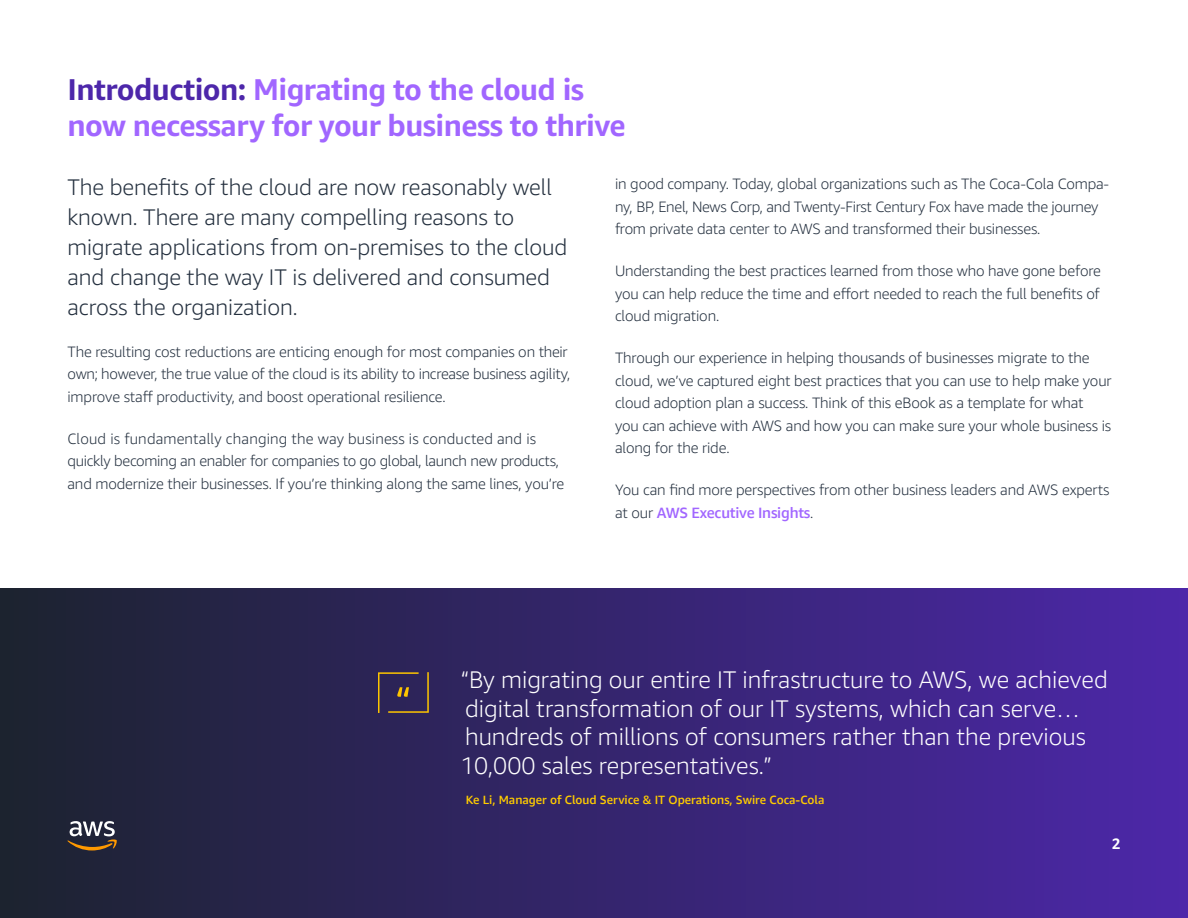
<style>
.page{position:relative;width:1188px;height:918px;background:#fff}
.page>*{position:absolute;margin:0;border:0;box-sizing:border-box;transform-origin:0 0}
.t1{font:700 30px/36px "Amazon Ember";letter-spacing:-.02em;color:#a166ff}
.t2{font:300 24px/28.5px "Amazon Ember";color:#fff}
.t3{font:300 22.5px/30px "Amazon Ember";letter-spacing:-.005em;color:#232f3e}
.t4{font:300 15px/22.5px "Amazon Ember";letter-spacing:-.01em;color:#232f3e}
.t5{font:700 15px "Amazon Ember";color:#fff}
.t6{font:500 12px "Amazon Ember";color:#fc0}
.s1{color:#4d27aa}
.s2{font-weight:500;color:#a166ff}
</style>
<div class="page">
<div style="left:0;top:588px;width:1188px;height:330px;background:linear-gradient(to right,#1c232f,#4d27a9)"></div>
<svg style="left:68px;top:821px;width:49px;height:29px"></svg>
<svg style="left:378px;top:672px;width:51px;height:41px;background:#4a3b4b"></svg>
<h1 class="t1" style="left:68px;top:71px;width:560px"><span class="s1">Introduction:</span> Migrating to the cloud is now necessary for your business to thrive</h1>
<h3 class="t3" style="left:68px;top:172px;width:501px">The benefits of the cloud are now reasonably well known. There are many compelling reasons to migrate applications from on-premises to the cloud and change the way IT is delivered and consumed across the organization.</h3>
<p class="t4" style="left:68px;top:340px;width:505px">The resulting cost reductions are enticing enough for most companies on their own; however, the true value of the cloud is its ability to increase business agility, improve staff productivity, and boost operational resilience.</p>
<p class="t4" style="left:68px;top:427px;width:498px">Cloud is fundamentally changing the way business is conducted and is quickly becoming an enabler for companies to go global, launch new products, and modernize their businesses. If you’re thinking along the same lines, you’re</p>
<p class="t4" style="left:615px;top:173px;width:496px">in good company. Today, global organizations such as The Coca-Cola Compa&shy;ny, BP, Enel, News Corp, and Twenty-First Century Fox have made the journey from private data center to AWS and transformed their businesses.</p>
<p class="t4" style="left:615px;top:260px;width:488px;text-align:justify">Understanding the best practices learned from those who have gone before you can help reduce the time and effort needed to reach the full benefits of cloud migration.</p>
<p class="t4" style="left:615px;top:347px;width:498px">Through our experience in helping thousands of businesses migrate to the cloud, we’ve captured eight best practices that you can use to help make your cloud adoption plan a success. Think of this eBook as a template for what<br>you can achieve with AWS and how you can make sure your whole business is along for the ride.</p>
<p class="t4" style="left:615px;top:479px;width:496px">You can find more perspectives from other business leaders and AWS experts at our <span class="s2">AWS Executive Insights</span>.</p>
<h2 class="t2" style="left:460px;top:666px;width:649px">“By migrating our entire IT infrastructure to AWS, we achieved digital transformation of our IT systems, which can serve… hundreds of millions of consumers rather than the previous 10,000 sales representatives.”</h2>
<p class="t6" style="left:466px;top:792px;width:360px">Ke Li, Manager of Cloud Service &amp; IT Operations, Swire Coca-Cola</p>
<p class="t5" style="left:1112px;top:834px;width:10px">2</p>
</div>
